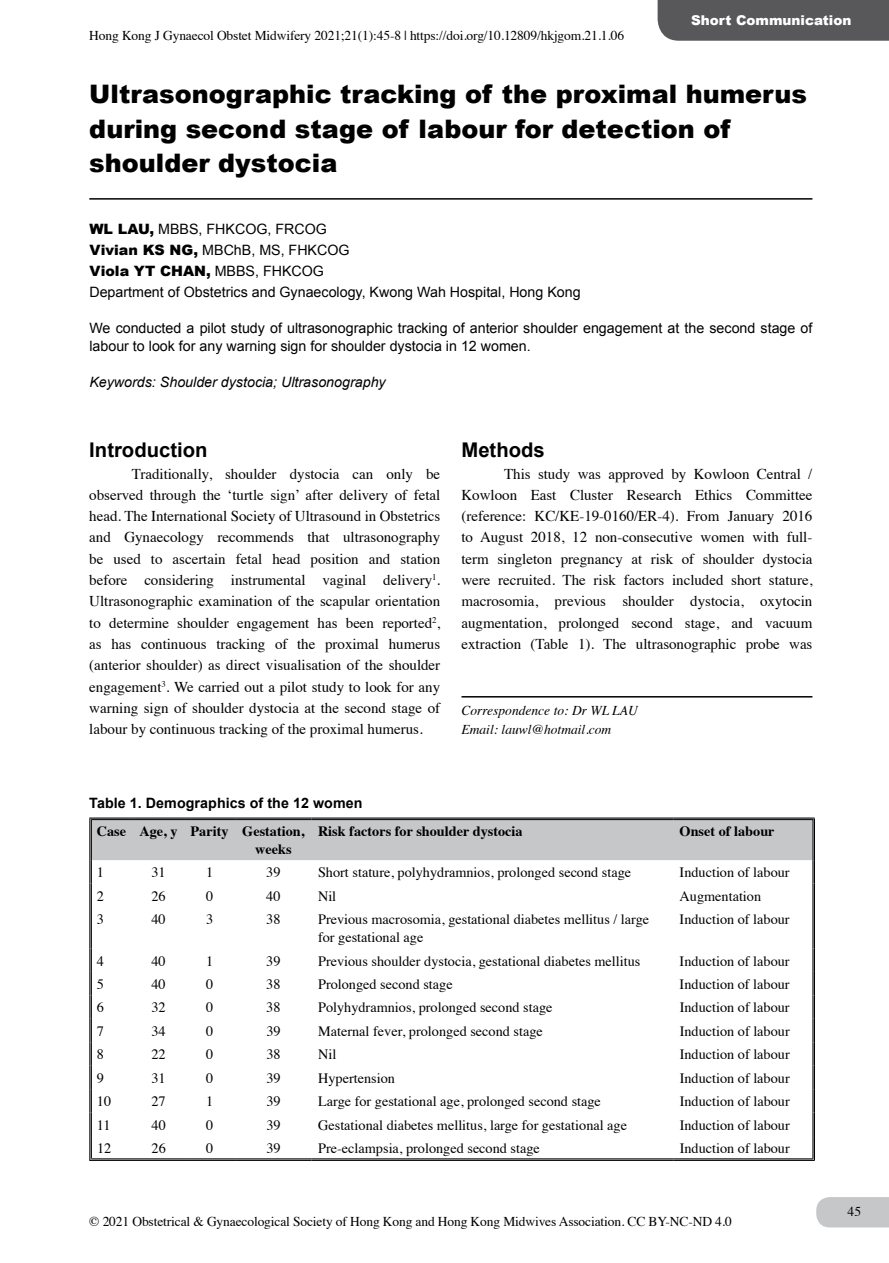
<style>
.page{position:relative;width:889px;height:1263px;background:#fff}
.page>*{position:absolute;margin:0;border:0;box-sizing:border-box;transform-origin:0 0}
.t1{font:900 25.5px/34.5px "Arial";color:#000}
.t2{font:700 20.25px "Arial";color:#000}
.t3{font:15px/21.3px "Times";color:#000;text-align:justify}
.t4{font:14.25px/18px "Times";color:#000}
.t5{font:14.25px/21px "Arial";color:#000}
.t6{font:700 14.25px/18px "Times";color:#000}
.t7{font:italic 14.25px "Arial";color:#000}
.t8{font:700 14.25px "Arial";letter-spacing:.005em;color:#000}
.t9{font:13.5px "Times";letter-spacing:-.01em;color:#000}
.t10{font:italic 13.5px/19.5px "Times";color:#000}
.t11{font:900 13.5px "Arial";color:#fff}
.s1{font-weight:900}
</style>
<div class="page">
<div style="left:657px;top:0;width:232px;height:41px;background:#58585a"></div>
<div style="left:816px;top:1197px;width:73px;height:30px;background:#c6c7c8"></div>
<hr style="left:461px;top:696px;width:351px;height:1px;background:#000">
<hr style="left:89px;top:198px;width:723px;height:2px;background:#000">
<hr style="left:89px;top:817px;width:44px;height:2px;background:#000">
<hr style="left:133px;top:817px;width:51px;height:2px;background:#000">
<hr style="left:184px;top:817px;width:51px;height:2px;background:#000">
<hr style="left:235px;top:817px;width:77px;height:2px;background:#000">
<hr style="left:312px;top:817px;width:361px;height:2px;background:#000">
<hr style="left:673px;top:817px;width:141px;height:2px;background:#000">
<svg style="left:89px;top:819px;width:726px;height:88px"></svg>
<hr style="left:89px;top:907px;width:1px;height:41px;background:#000">
<hr style="left:91px;top:907px;width:1px;height:41px;background:#000">
<hr style="left:812px;top:907px;width:1px;height:41px;background:#000">
<hr style="left:814px;top:907px;width:1px;height:41px;background:#000">
<svg style="left:89px;top:948px;width:3px;height:212px"></svg>
<svg style="left:812px;top:948px;width:3px;height:212px"></svg>
<hr style="left:91px;top:1158px;width:42px;height:1px;background:#000">
<hr style="left:89px;top:1160px;width:44px;height:1px;background:#000">
<hr style="left:133px;top:1158px;width:51px;height:1px;background:#000">
<hr style="left:133px;top:1160px;width:51px;height:1px;background:#000">
<hr style="left:184px;top:1158px;width:51px;height:1px;background:#000">
<hr style="left:184px;top:1160px;width:51px;height:1px;background:#000">
<hr style="left:235px;top:1158px;width:77px;height:1px;background:#000">
<hr style="left:235px;top:1160px;width:77px;height:1px;background:#000">
<hr style="left:312px;top:1158px;width:361px;height:1px;background:#000">
<hr style="left:312px;top:1160px;width:361px;height:1px;background:#000">
<hr style="left:673px;top:1158px;width:140px;height:1px;background:#000">
<hr style="left:673px;top:1160px;width:141px;height:1px;background:#000">
<p class="t9" style="left:89px;top:23px;width:536px">Hong Kong J Gynaecol Obstet Midwifery 2021;21(1):45-8 | https://doi.org/10.12809/hkjgom.21.1.06</p>
<p class="t11" style="left:691px;top:11px;width:162px">Short Communication</p>
<h1 class="t1" style="left:89px;top:76px;width:719px">Ultrasonographic tracking of the proximal humerus during second stage of labour for detection of shoulder dystocia</h1>
<p class="t5" style="left:89px;top:219px;width:493px"><span class="s1">WL LAU,</span> MBBS, FHKCOG, FRCOG<br><span class="s1">Vivian KS NG,</span> MBChB, MS, FHKCOG<br><span class="s1">Viola YT CHAN,</span> MBBS, FHKCOG<br>Department of Obstetrics and Gynaecology, Kwong Wah Hospital, Hong Kong</p>
<p class="t5" style="left:89px;top:319px;width:724px;line-height:18px">We conducted a pilot study of ultrasonographic tracking of anterior shoulder engagement at the second stage of labour to look for any warning sign for shoulder dystocia in 12 women.</p>
<p class="t7" style="left:89px;top:373px;width:298px">Keywords: Shoulder dystocia; Ultrasonography</p>
<h2 class="t2" style="left:89px;top:437px;width:120px">Introduction</h2>
<p class="t3" style="left:89px;top:461px;width:352px;text-indent:43px">Traditionally, shoulder dystocia can only be observed through the ‘turtle sign’ after delivery of fetal head. The International Society of Ultrasound in Obstetrics and Gynaecology recommends that ultrasonography be used to ascertain fetal head position and station before considering instrumental vaginal delivery<sup>1</sup>.<br>Ultrasonographic examination of the scapular orientation to determine shoulder engagement has been reported<sup>2</sup>, as has continuous tracking of the proximal humerus (anterior shoulder) as direct visualisation of the shoulder engagement<sup>3</sup>. We carried out a pilot study to look for any warning sign of shoulder dystocia at the second stage of labour by continuous tracking of the proximal humerus.</p>
<h2 class="t2" style="left:461px;top:437px;width:85px">Methods</h2>
<p class="t3" style="left:461px;top:461px;width:352px;text-indent:43px">This study was approved by Kowloon Central / Kowloon East Cluster Research Ethics Committee (reference: KC/KE-19-0160/ER-4). From January 2016 to August 2018, 12 non-consecutive women with full&shy;term singleton pregnancy at risk of shoulder dystocia were recruited. The risk factors included short stature, macrosomia, previous shoulder dystocia, oxytocin augmentation, prolonged second stage, and vacuum extraction (Table 1). The ultrasonographic probe was</p>
<p class="t10" style="left:461px;top:699px;width:178px">Correspondence to: Dr WL LAU<br>Email: lauwl@hotmail.com</p>
<p class="t8" style="left:89px;top:793px;width:275px">Table 1. Demographics of the 12 women</p>
<p class="t6" style="left:255px;top:820px;width:51px;text-indent:-158px">Case Age, y Parity Gestation, weeks</p>
<p class="t6" style="left:318px;top:820px;width:206px">Risk factors for shoulder dystocia</p>
<p class="t6" style="left:679px;top:820px;width:97px">Onset of labour</p>
<p class="t4" style="left:97px;top:862px;width:9px">1</p>
<p class="t4" style="left:151px;top:862px;width:16px">31</p>
<p class="t4" style="left:206px;top:862px;width:9px">1</p>
<p class="t4" style="left:266px;top:862px;width:16px">39</p>
<p class="t4" style="left:318px;top:862px;width:315px">Short stature, polyhydramnios, prolonged second stage</p>
<p class="t4" style="left:679px;top:862px;width:112px">Induction of labour</p>
<p class="t4" style="left:97px;top:886px;width:9px">2</p>
<p class="t4" style="left:151px;top:886px;width:16px">26</p>
<p class="t4" style="left:206px;top:886px;width:9px">0</p>
<p class="t4" style="left:266px;top:886px;width:16px">40</p>
<p class="t4" style="left:318px;top:886px;width:20px">Nil</p>
<p class="t4" style="left:679px;top:886px;width:83px">Augmentation</p>
<p class="t4" style="left:97px;top:909px;width:9px">3</p>
<p class="t4" style="left:151px;top:909px;width:16px">40</p>
<p class="t4" style="left:206px;top:909px;width:9px">3</p>
<p class="t4" style="left:266px;top:909px;width:16px">38</p>
<p class="t4" style="left:318px;top:909px;width:332px">Previous macrosomia, gestational diabetes mellitus / large for gestational age</p>
<p class="t4" style="left:679px;top:909px;width:112px">Induction of labour</p>
<p class="t4" style="left:97px;top:950px;width:9px">4</p>
<p class="t4" style="left:151px;top:950px;width:16px">40</p>
<p class="t4" style="left:206px;top:950px;width:9px">1</p>
<p class="t4" style="left:266px;top:950px;width:16px">39</p>
<p class="t4" style="left:318px;top:950px;width:324px">Previous shoulder dystocia, gestational diabetes mellitus</p>
<p class="t4" style="left:679px;top:950px;width:112px">Induction of labour</p>
<p class="t4" style="left:97px;top:974px;width:9px">5</p>
<p class="t4" style="left:151px;top:974px;width:16px">40</p>
<p class="t4" style="left:206px;top:974px;width:9px">0</p>
<p class="t4" style="left:266px;top:974px;width:16px">38</p>
<p class="t4" style="left:318px;top:974px;width:136px">Prolonged second stage</p>
<p class="t4" style="left:679px;top:974px;width:112px">Induction of labour</p>
<p class="t4" style="left:97px;top:997px;width:9px">6</p>
<p class="t4" style="left:151px;top:997px;width:16px">32</p>
<p class="t4" style="left:206px;top:997px;width:9px">0</p>
<p class="t4" style="left:266px;top:997px;width:16px">38</p>
<p class="t4" style="left:318px;top:997px;width:236px">Polyhydramnios, prolonged second stage</p>
<p class="t4" style="left:679px;top:997px;width:112px">Induction of labour</p>
<p class="t4" style="left:97px;top:1021px;width:9px">7</p>
<p class="t4" style="left:151px;top:1021px;width:16px">34</p>
<p class="t4" style="left:206px;top:1021px;width:9px">0</p>
<p class="t4" style="left:266px;top:1021px;width:16px">39</p>
<p class="t4" style="left:318px;top:1021px;width:226px">Maternal fever, prolonged second stage</p>
<p class="t4" style="left:679px;top:1021px;width:112px">Induction of labour</p>
<p class="t4" style="left:97px;top:1044px;width:9px">8</p>
<p class="t4" style="left:151px;top:1044px;width:16px">22</p>
<p class="t4" style="left:206px;top:1044px;width:9px">0</p>
<p class="t4" style="left:266px;top:1044px;width:16px">38</p>
<p class="t4" style="left:318px;top:1044px;width:20px">Nil</p>
<p class="t4" style="left:679px;top:1044px;width:112px">Induction of labour</p>
<p class="t4" style="left:97px;top:1068px;width:9px">9</p>
<p class="t4" style="left:151px;top:1068px;width:16px">31</p>
<p class="t4" style="left:206px;top:1068px;width:9px">0</p>
<p class="t4" style="left:266px;top:1068px;width:16px">39</p>
<p class="t4" style="left:318px;top:1068px;width:78px">Hypertension</p>
<p class="t4" style="left:679px;top:1068px;width:112px">Induction of labour</p>
<p class="t4" style="left:97px;top:1091px;width:16px">10</p>
<p class="t4" style="left:151px;top:1091px;width:16px">27</p>
<p class="t4" style="left:206px;top:1091px;width:9px">1</p>
<p class="t4" style="left:266px;top:1091px;width:16px">39</p>
<p class="t4" style="left:318px;top:1091px;width:284px">Large for gestational age, prolonged second stage</p>
<p class="t4" style="left:679px;top:1091px;width:112px">Induction of labour</p>
<p class="t4" style="left:97px;top:1114px;width:15px">11</p>
<p class="t4" style="left:151px;top:1114px;width:16px">40</p>
<p class="t4" style="left:206px;top:1114px;width:9px">0</p>
<p class="t4" style="left:266px;top:1114px;width:16px">39</p>
<p class="t4" style="left:318px;top:1114px;width:310px">Gestational diabetes mellitus, large for gestational age</p>
<p class="t4" style="left:679px;top:1114px;width:112px">Induction of labour</p>
<p class="t4" style="left:97px;top:1138px;width:16px">12</p>
<p class="t4" style="left:151px;top:1138px;width:16px">26</p>
<p class="t4" style="left:206px;top:1138px;width:9px">0</p>
<p class="t4" style="left:266px;top:1138px;width:16px">39</p>
<p class="t4" style="left:318px;top:1138px;width:223px">Pre-eclampsia, prolonged second stage</p>
<p class="t4" style="left:680px;top:1138px;width:112px">Induction of labour</p>
<p class="t9" style="left:89px;top:1209px;width:644px">© 2021 Obstetrical &amp; Gynaecological Society of Hong Kong and Hong Kong Midwives Association. CC BY-NC-ND 4.0</p>
<p class="t9" style="left:847px;top:1199px;width:15px">45</p>
</div>
